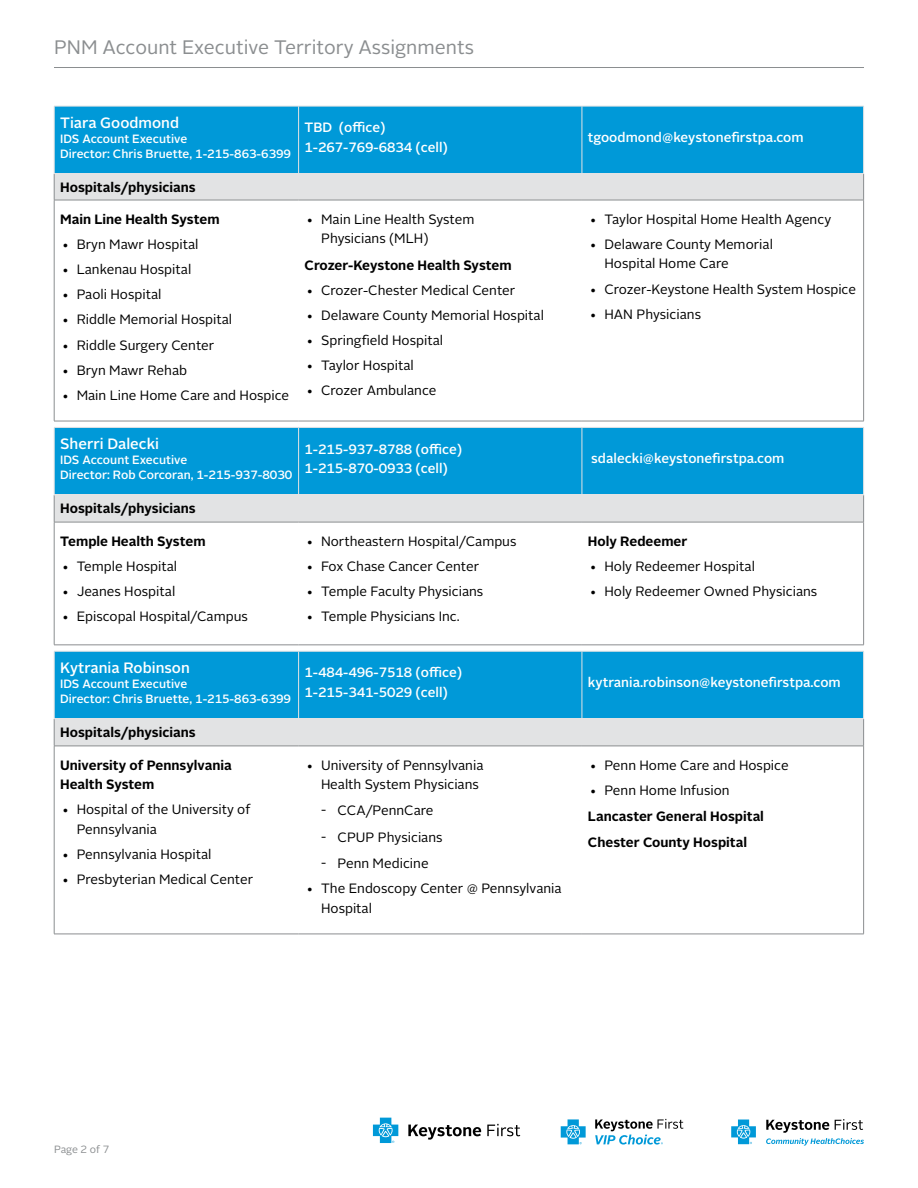
<style>
.page{position:relative;width:918px;height:1188px;background:#fff}
.page>*{position:absolute;margin:0;border:0;box-sizing:border-box;transform-origin:0 0}
.t1{font:19.5px "Alright Sans";color:#8b8e90}
.t2{font:500 15px "Alright Sans";color:#fff}
.t3{font:13.5px/19.5px "Alright Sans";color:#000}
.copy{font:700 13.5px/19.5px "Alright Sans";color:#000}
.copy-2{font:500 13.5px/19.5px "Alright Sans";color:#fff}
.t4{font:500 12px "Alright Sans";color:#fff}
.t5{font:10.5px "Alright Sans";letter-spacing:-.01em;color:#8b8e90}
</style>
<div class="page">
<hr style="left:54px;top:67px;width:810px;height:1px;background:#8b8e90">
<div style="left:55px;top:107px;width:808px;height:66px;background:#0099d8"></div>
<div style="left:54px;top:174px;width:810px;height:26px;background:#e2e3e4"></div>
<hr style="left:54px;top:200px;width:245px;height:1px;background:#8b8e90">
<hr style="left:299px;top:200px;width:283px;height:1px;background:#8b8e90">
<hr style="left:582px;top:200px;width:282px;height:1px;background:#8b8e90">
<svg style="left:863px;top:174px;width:1px;height:26px"></svg>
<svg style="left:54px;top:174px;width:1px;height:26px"></svg>
<hr style="left:54px;top:200px;width:1px;height:221px;background:#8b8e90">
<hr style="left:863px;top:200px;width:1px;height:221px;background:#8b8e90">
<hr style="left:54px;top:421px;width:245px;height:1px;background:#8b8e90">
<hr style="left:299px;top:421px;width:283px;height:1px;background:#8b8e90">
<hr style="left:582px;top:421px;width:282px;height:1px;background:#8b8e90">
<hr style="left:54px;top:106px;width:245px;height:1px;background:#e2e3e4">
<hr style="left:54px;top:106px;width:1px;height:67px;background:#e2e3e4">
<hr style="left:299px;top:106px;width:283px;height:1px;background:#e2e3e4">
<hr style="left:298px;top:106px;width:1px;height:67px;background:#e2e3e4">
<hr style="left:582px;top:106px;width:282px;height:1px;background:#e2e3e4">
<hr style="left:582px;top:106px;width:1px;height:67px;background:#e2e3e4">
<hr style="left:863px;top:106px;width:1px;height:67px;background:#e2e3e4">
<hr style="left:54px;top:173px;width:245px;height:1px;background:#e2e3e4">
<hr style="left:299px;top:173px;width:283px;height:1px;background:#e2e3e4">
<hr style="left:582px;top:173px;width:282px;height:1px;background:#e2e3e4">
<div style="left:55px;top:428px;width:808px;height:67px;background:#0099d8"></div>
<div style="left:54px;top:495px;width:810px;height:27px;background:#e2e3e4"></div>
<hr style="left:54px;top:522px;width:245px;height:1px;background:#8b8e90">
<hr style="left:299px;top:522px;width:283px;height:1px;background:#8b8e90">
<hr style="left:582px;top:522px;width:282px;height:1px;background:#8b8e90">
<svg style="left:863px;top:496px;width:1px;height:26px"></svg>
<svg style="left:54px;top:496px;width:1px;height:26px"></svg>
<hr style="left:54px;top:522px;width:1px;height:123px;background:#8b8e90">
<hr style="left:863px;top:522px;width:1px;height:123px;background:#8b8e90">
<hr style="left:54px;top:645px;width:245px;height:1px;background:#8b8e90">
<hr style="left:299px;top:645px;width:283px;height:1px;background:#8b8e90">
<hr style="left:582px;top:645px;width:282px;height:1px;background:#8b8e90">
<hr style="left:54px;top:427px;width:245px;height:1px;background:#e2e3e4">
<hr style="left:54px;top:428px;width:1px;height:67px;background:#e2e3e4">
<hr style="left:299px;top:427px;width:283px;height:1px;background:#e2e3e4">
<hr style="left:298px;top:428px;width:1px;height:67px;background:#e2e3e4">
<hr style="left:582px;top:427px;width:282px;height:1px;background:#e2e3e4">
<hr style="left:582px;top:428px;width:1px;height:67px;background:#e2e3e4">
<hr style="left:863px;top:428px;width:1px;height:67px;background:#e2e3e4">
<div style="left:55px;top:652px;width:808px;height:66px;background:#0099d8"></div>
<div style="left:54px;top:719px;width:810px;height:27px;background:#e2e3e4"></div>
<hr style="left:54px;top:746px;width:245px;height:1px;background:#8b8e90">
<hr style="left:299px;top:746px;width:283px;height:1px;background:#8b8e90">
<hr style="left:582px;top:746px;width:282px;height:1px;background:#8b8e90">
<svg style="left:863px;top:719px;width:1px;height:27px"></svg>
<svg style="left:54px;top:719px;width:1px;height:27px"></svg>
<hr style="left:54px;top:746px;width:1px;height:188px;background:#8b8e90">
<hr style="left:863px;top:746px;width:1px;height:188px;background:#8b8e90">
<hr style="left:54px;top:934px;width:245px;height:1px;background:#8b8e90">
<hr style="left:299px;top:934px;width:283px;height:1px;background:#8b8e90">
<hr style="left:582px;top:934px;width:282px;height:1px;background:#8b8e90">
<hr style="left:54px;top:651px;width:245px;height:1px;background:#e2e3e4">
<hr style="left:54px;top:651px;width:1px;height:68px;background:#e2e3e4">
<hr style="left:299px;top:651px;width:283px;height:1px;background:#e2e3e4">
<hr style="left:298px;top:651px;width:1px;height:68px;background:#e2e3e4">
<hr style="left:582px;top:651px;width:282px;height:1px;background:#e2e3e4">
<hr style="left:582px;top:651px;width:1px;height:68px;background:#e2e3e4">
<hr style="left:863px;top:651px;width:1px;height:68px;background:#e2e3e4">
<hr style="left:54px;top:718px;width:245px;height:1px;background:#e2e3e4">
<hr style="left:299px;top:718px;width:283px;height:1px;background:#e2e3e4">
<hr style="left:582px;top:718px;width:282px;height:1px;background:#e2e3e4">
<svg style="left:408px;top:1125px;width:73px;height:15px"></svg>
<svg style="left:487px;top:1124px;width:33px;height:12px"></svg>
<svg style="left:373px;top:1118px;width:25px;height:25px"></svg>
<svg style="left:595px;top:1119px;width:89px;height:26px"></svg>
<svg style="left:561px;top:1119px;width:25px;height:25px"></svg>
<svg style="left:766px;top:1119px;width:98px;height:27px"></svg>
<svg style="left:731px;top:1120px;width:25px;height:24px"></svg>
<h1 class="t1" style="left:54px;top:34px;width:421px">PNM Account Executive Territory Assignments</h1>
<p class="t2" style="left:60px;top:112px;width:120px">Tiara Goodmond</p>
<p class="t4" style="left:60px;top:130px;width:129px">IDS Account Executive</p>
<p class="t4" style="left:60px;top:145px;width:232px">Director: Chris Bruette, 1-215-863-6399</p>
<p class="copy" style="left:60px;top:177px;width:137px">Hospitals/physicians</p>
<p class="copy" style="left:60px;top:209px;width:161px">Main Line Health System</p>
<p class="t3" style="left:62px;top:235px;width:138px">• Bryn Mawr Hospital</p>
<p class="t3" style="left:62px;top:260px;width:131px">• Lankenau Hospital</p>
<p class="t3" style="left:62px;top:285px;width:101px">• Paoli Hospital</p>
<p class="t3" style="left:62px;top:310px;width:172px">• Riddle Memorial Hospital</p>
<p class="t3" style="left:62px;top:335px;width:154px">• Riddle Surgery Center</p>
<p class="t3" style="left:62px;top:361px;width:127px">• Bryn Mawr Rehab</p>
<p class="t3" style="left:62px;top:386px;width:229px">• Main Line Home Care and Hospice</p>
<p class="copy-2" style="left:305px;top:118px;width:145px">TBD (office)<br>1-267-769-6834 (cell)</p>
<p class="copy-2" style="left:588px;top:128px;width:217px">tgoodmond@keystonefirstpa.com</p>
<p class="t3" style="left:321px;top:210px;width:155px;text-indent:-15px">• Main Line Health System<br>Physicians (MLH)</p>
<p class="copy" style="left:305px;top:255px;width:209px">Crozer-Keystone Health System</p>
<p class="t3" style="left:306px;top:280px;width:211px">• Crozer-Chester Medical Center</p>
<p class="t3" style="left:306px;top:306px;width:239px">• Delaware County Memorial Hospital</p>
<p class="t3" style="left:306px;top:331px;width:139px">• Springfield Hospital</p>
<p class="t3" style="left:306px;top:356px;width:109px">• Taylor Hospital</p>
<p class="t3" style="left:306px;top:381px;width:132px">• Crozer Ambulance</p>
<p class="t3" style="left:589px;top:210px;width:243px">• Taylor Hospital Home Health Agency</p>
<p class="t3" style="left:604px;top:235px;width:170px;text-indent:-15px">• Delaware County Memorial<br>Hospital Home Care</p>
<p class="t3" style="left:589px;top:279px;width:268px">• Crozer-Keystone Health System Hospice</p>
<p class="t3" style="left:589px;top:305px;width:113px">• HAN Physicians</p>
<p class="t2" style="left:60px;top:433px;width:100px">Sherri Dalecki</p>
<p class="t4" style="left:60px;top:451px;width:129px">IDS Account Executive</p>
<p class="t4" style="left:60px;top:466px;width:234px">Director: Rob Corcoran, 1-215-937-8030</p>
<p class="copy" style="left:60px;top:499px;width:137px">Hospitals/physicians</p>
<p class="copy" style="left:60px;top:531px;width:147px">Temple Health System</p>
<p class="t3" style="left:62px;top:557px;width:117px">• Temple Hospital</p>
<p class="t3" style="left:62px;top:582px;width:115px">• Jeanes Hospital</p>
<p class="t3" style="left:62px;top:607px;width:188px">• Episcopal Hospital/Campus</p>
<p class="copy-2" style="left:305px;top:439px;width:159px">1-215-937-8788 (office)<br>1-215-870-0933 (cell)</p>
<p class="copy-2" style="left:591px;top:449px;width:195px">sdalecki@keystonefirstpa.com</p>
<p class="t3" style="left:306px;top:532px;width:212px">• Northeastern Hospital/Campus</p>
<p class="t3" style="left:306px;top:557px;width:175px">• Fox Chase Cancer Center</p>
<p class="t3" style="left:306px;top:582px;width:179px">• Temple Faculty Physicians</p>
<p class="t3" style="left:306px;top:607px;width:155px">• Temple Physicians Inc.</p>
<p class="copy" style="left:588px;top:531px;width:101px">Holy Redeemer</p>
<p class="t3" style="left:589px;top:557px;width:167px">• Holy Redeemer Hospital</p>
<p class="t3" style="left:589px;top:582px;width:229px">• Holy Redeemer Owned Physicians</p>
<p class="t2" style="left:60px;top:657px;width:131px">Kytrania Robinson</p>
<p class="t4" style="left:60px;top:675px;width:129px">IDS Account Executive</p>
<p class="t4" style="left:60px;top:690px;width:232px">Director: Chris Bruette, 1-215-863-6399</p>
<p class="copy" style="left:60px;top:723px;width:137px">Hospitals/physicians</p>
<p class="copy" style="left:60px;top:755px;width:173px">University of Pennsylvania<br>Health System</p>
<p class="t3" style="left:77px;top:800px;width:175px;text-indent:-15px">• Hospital of the University of<br>Pennsylvania</p>
<p class="t3" style="left:62px;top:845px;width:151px">• Pennsylvania Hospital</p>
<p class="t3" style="left:62px;top:870px;width:193px">• Presbyterian Medical Center</p>
<p class="copy-2" style="left:305px;top:663px;width:159px">1-484-496-7518 (office)<br>1-215-341-5029 (cell)</p>
<p class="copy-2" style="left:588px;top:673px;width:254px">kytrania.robinson@keystonefirstpa.com</p>
<p class="t3" style="left:321px;top:755px;width:164px;text-indent:-15px">• University of Pennsylvania<br>Health System Physicians</p>
<p class="t3" style="left:321px;top:801px;width:114px">̓ CCA/PennCare</p>
<p class="t3" style="left:321px;top:827px;width:123px">̓ CPUP Physicians</p>
<p class="t3" style="left:321px;top:854px;width:109px">̓ Penn Medicine</p>
<p class="t3" style="left:321px;top:879px;width:242px;text-indent:-15px">• The Endoscopy Center @ Pennsylvania<br>Hospital</p>
<p class="t3" style="left:589px;top:755px;width:201px">• Penn Home Care and Hospice</p>
<p class="t3" style="left:589px;top:781px;width:142px">• Penn Home Infusion</p>
<p class="copy" style="left:588px;top:807px;width:178px">Lancaster General Hospital</p>
<p class="copy" style="left:588px;top:833px;width:161px">Chester County Hospital</p>
<p class="t5" style="left:54px;top:1142px;width:57px">Page 2 of 7</p>
</div>
